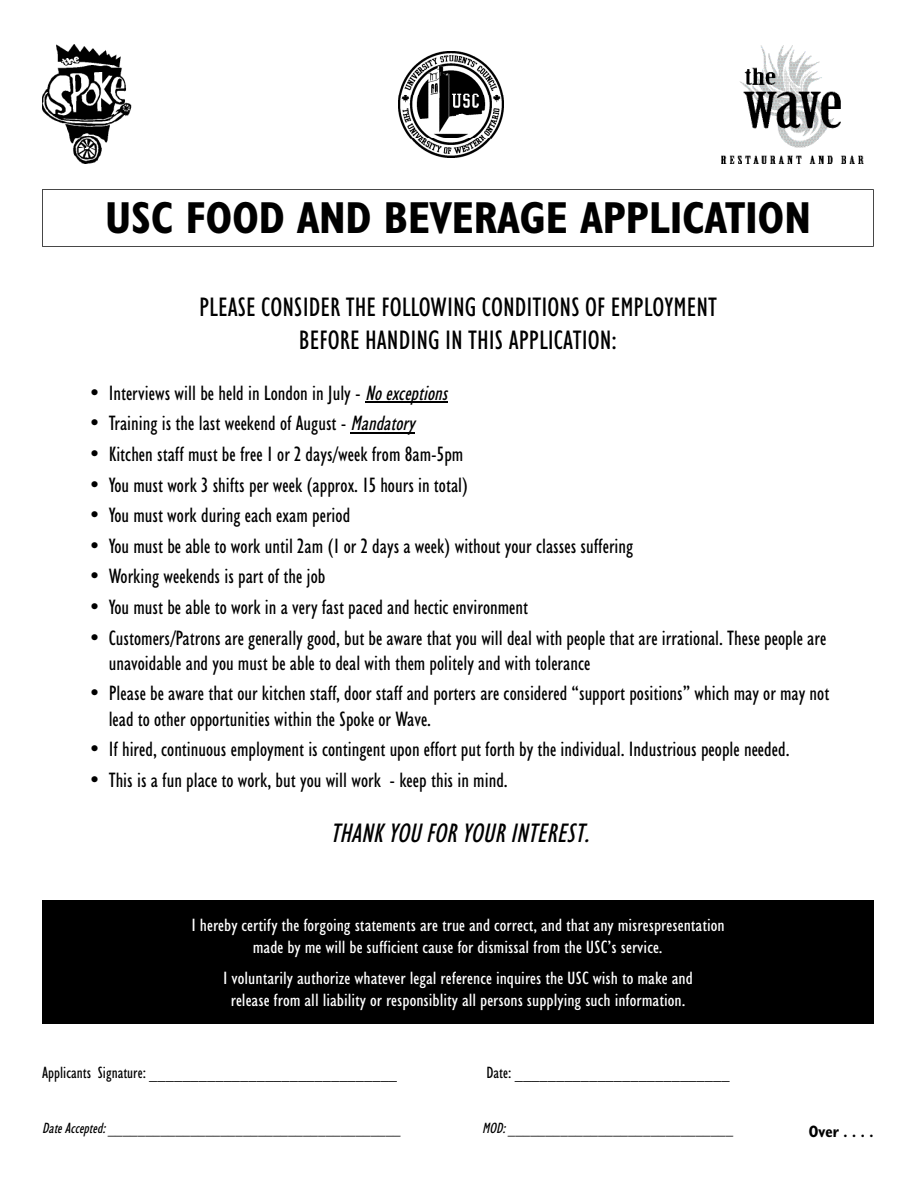
<style>
.page{position:relative;width:918px;height:1188px;background:#fff}
.page>*{position:absolute;margin:0;border:0;box-sizing:border-box;transform-origin:0 0}
.t1{font:700 condensed 45px "Humanist 521 BT";color:#000}
.t2{font:condensed 27px/32.4px "Humanist 521 BT";color:#000;text-align:center}
.t3{font:italic condensed 27px "Humanist 521 BT";color:#000}
.t4{font:condensed 21px/25.2px "Humanist 521 BT";color:#000}
.t5{font:condensed 18px/21.6px "Humanist 521 BT";color:#fff;text-align:center;scale:1.1 1}
.t6{font:condensed 16.5px "Humanist 521 BT";color:#000}
.t7{font:700 condensed 16.5px "Humanist 521 BT";color:#000}
.t8{font:italic condensed 15px "Humanist 521 BT";color:#000}
.s1{font-style:italic}
</style>
<div class="page">
<hr style="left:365px;top:401px;width:82px;height:2px;background:#000">
<hr style="left:351px;top:432px;width:64px;height:1px;background:#000">
<img style="left:42px;top:45px;width:89px;height:104px">
<img style="left:73px;top:149px;width:29px;height:15px">
<img style="left:398px;top:52px;width:106px;height:43px">
<img style="left:398px;top:95px;width:106px;height:62px">
<img style="left:721px;top:45px;width:142px;height:119px">
<div style="left:42px;top:901px;width:832px;height:123px;background:#000"></div>
<svg style="left:42px;top:189px;width:832px;height:58px"></svg>
<h1 class="t1" style="left:105px;top:189px;width:707px">USC FOOD AND BEVERAGE APPLICATION</h1>
<p class="t2" style="left:199px;top:291px;width:520px">PLEASE CONSIDER THE FOLLOWING CONDITIONS OF EMPLOYMENT<br>BEFORE HANDING IN THIS APPLICATION:</p>
<p class="t4" style="left:89px;top:380px;width:366px">• Interviews will be held in London in July - <span class="s1">Noexceptions</span></p>
<p class="t4" style="left:89px;top:411px;width:328px">• Training is the last weekend of August - <span class="s1">Mandatory</span></p>
<p class="t4" style="left:89px;top:441px;width:376px">• Kitchen staff must be free 1 or 2 days/week from 8am-5pm</p>
<p class="t4" style="left:89px;top:472px;width:381px">• You must work 3 shifts per week (approx. 15 hours in total)</p>
<p class="t4" style="left:89px;top:502px;width:263px">• You must work during each exam period</p>
<p class="t4" style="left:89px;top:533px;width:546px">• You must be able to work until 2am (1 or 2 days a week) without your classes suffering</p>
<p class="t4" style="left:89px;top:564px;width:238px">• Working weekends is part of the job</p>
<p class="t4" style="left:89px;top:594px;width:441px">• You must be able to work in a very fast paced and hectic environment</p>
<p class="t4" style="left:109px;top:625px;width:719px;text-indent:-20px">• Customers/Patrons are generally good, but be aware that you will deal with people that are irrational. These people are unavoidable and you must be able to deal with them politely and with tolerance</p>
<p class="t4" style="left:109px;top:681px;width:722px;text-indent:-20px">• Please be aware that our kitchen staff, door staff and porters are considered “support positions” which may or may not lead to other opportunities within the Spoke or Wave.</p>
<p class="t4" style="left:89px;top:736px;width:703px">• If hired, continuous employment is contingent upon effort put forth by the individual. Industrious people needed.</p>
<p class="t4" style="left:89px;top:767px;width:421px">• This is a fun place to work, but you will work - keep this in mind.</p>
<p class="t3" style="left:330px;top:818px;width:267px">THANKYOUFORYOURINTEREST.</p>
<p class="t5" style="left:192px;top:914px;width:486px">I hereby certify the forgoing statements are true and correct, and that any misrespresentation made by me will be sufficient cause for dismissal from the USC’s service.</p>
<p class="t5" style="left:223px;top:967px;width:429px">I voluntarily authorize whatever legal reference inquires the USC wish to make and release from all liability or responsiblity all persons supplying such information.</p>
<p class="t6" style="left:42px;top:1063px;width:357px">Applicants Signature: ______________________________</p>
<p class="t6" style="left:486px;top:1063px;width:245px">Date: __________________________</p>
<p class="t8" style="left:42px;top:1119px;width:361px">DateAccepted:_______________________________________</p>
<p class="t8" style="left:482px;top:1119px;width:253px">MOD:______________________________</p>
<p class="t7" style="left:809px;top:1122px;width:66px">Over . . . .</p>
</div>
